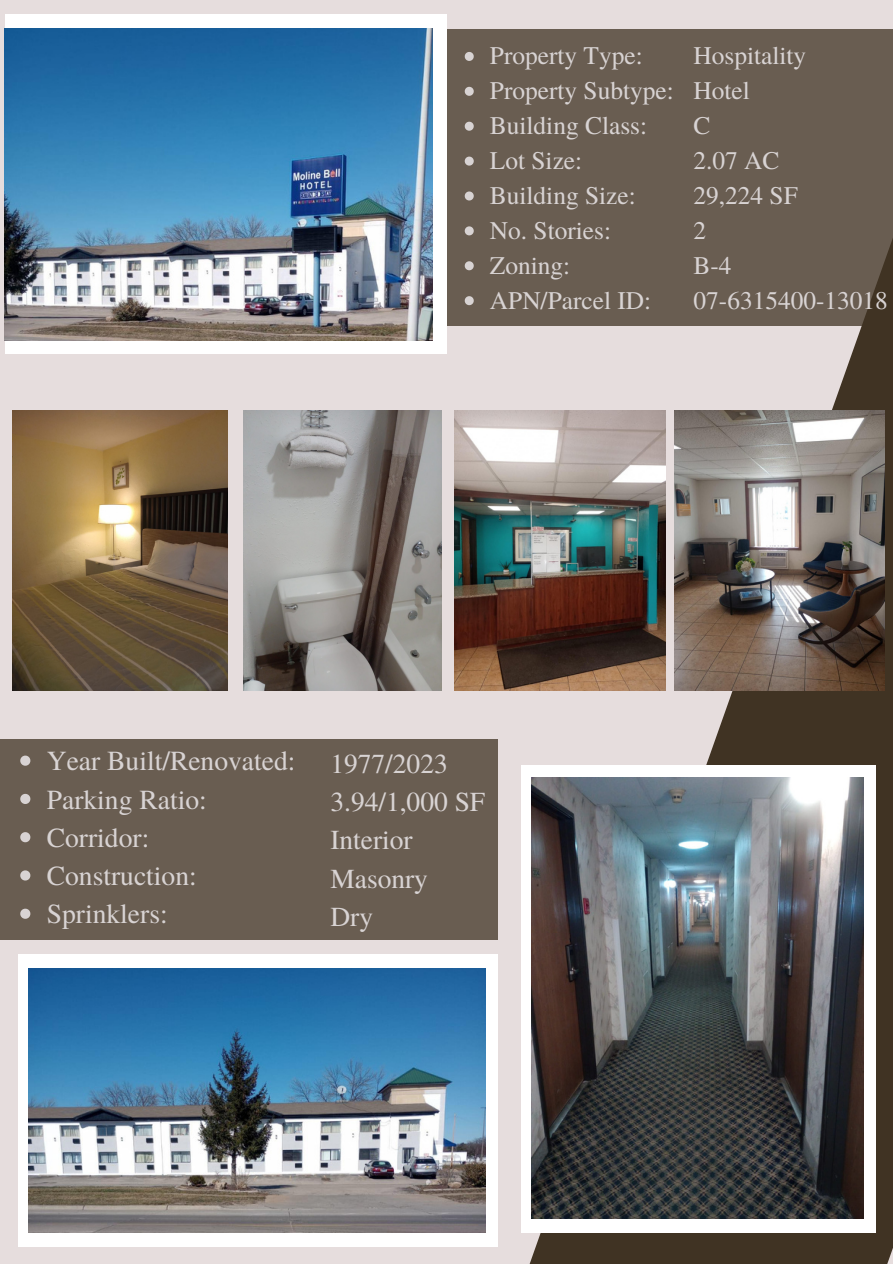
<style>
.page{position:relative;width:893px;height:1264px;background:#fff}
.page>*{position:absolute;margin:0;border:0;box-sizing:border-box;transform-origin:0 0}
.t1{font:27.6px "Te X Gyre Termes";color:#d8d3d3}
.t2{font:27.45px/38.2px "Te X Gyre Termes";color:#d8d3d3}
.t3{font:25.35px/34.8px "Te X Gyre Termes";color:#d8d3d3}
</style>
<div class="page">
<div style="left:0;top:0;width:892px;height:1263px;background:#e6dddd"></div>
<div style="left:5px;top:15px;width:441px;height:339px;background:#fff"></div>
<div style="left:18px;top:953px;width:479px;height:293px;background:#fff"></div>
<svg style="left:477px;top:29px;width:415px;height:1233px"></svg>
<div style="left:521px;top:765px;width:354px;height:467px;background:#fff"></div>
<img style="left:532px;top:777px;width:331px;height:441px">
<div style="left:447px;top:30px;width:445px;height:296px;background:#695d51"></div>
<div style="left:0;top:739px;width:498px;height:200px;background:#695d51"></div>
<img style="left:243px;top:410px;width:198px;height:280px">
<img style="left:674px;top:410px;width:210px;height:280px">
<img style="left:455px;top:410px;width:210px;height:280px">
<img style="left:12px;top:410px;width:215px;height:280px">
<img style="left:5px;top:28px;width:427px;height:313px">
<img style="left:28px;top:968px;width:457px;height:264px">
<svg style="left:464px;top:52px;width:9px;height:9px"></svg>
<svg style="left:464px;top:87px;width:9px;height:9px"></svg>
<svg style="left:464px;top:122px;width:9px;height:9px"></svg>
<svg style="left:464px;top:157px;width:9px;height:9px"></svg>
<svg style="left:464px;top:191px;width:9px;height:9px"></svg>
<svg style="left:464px;top:226px;width:9px;height:9px"></svg>
<svg style="left:464px;top:261px;width:9px;height:9px"></svg>
<svg style="left:464px;top:296px;width:9px;height:9px"></svg>
<svg style="left:20px;top:755px;width:10px;height:10px"></svg>
<svg style="left:20px;top:793px;width:10px;height:11px"></svg>
<svg style="left:20px;top:832px;width:10px;height:10px"></svg>
<svg style="left:20px;top:870px;width:10px;height:10px"></svg>
<svg style="left:20px;top:908px;width:10px;height:10px"></svg>
<p class="t3" style="left:490px;top:37px;width:154px">Property Type:</p>
<p class="t3" style="left:490px;top:72px;width:185px">Property Subtype:</p>
<p class="t3" style="left:490px;top:107px;width:159px">Building Class:</p>
<p class="t3" style="left:490px;top:142px;width:94px">Lot Size:</p>
<p class="t3" style="left:490px;top:177px;width:147px">Building Size:</p>
<p class="t3" style="left:490px;top:211px;width:123px">No. Stories:</p>
<p class="t3" style="left:490px;top:246px;width:82px">Zoning:</p>
<p class="t3" style="left:490px;top:281px;width:163px">APN/Parcel ID:</p>
<p class="t3" style="left:693px;top:37px;width:196px">Hospitality<br>Hotel<br>C<br>2.07 AC<br>29,224 SF<br>2<br>B-4<br>07-6315400-13018</p>
<p class="t1" style="left:47px;top:741px;width:250px">Year Built/Renovated:</p>
<p class="t1" style="left:47px;top:779px;width:161px">Parking Ratio:</p>
<p class="t1" style="left:47px;top:817px;width:104px">Corridor:</p>
<p class="t1" style="left:47px;top:855px;width:151px">Construction:</p>
<p class="t1" style="left:47px;top:894px;width:122px">Sprinklers:</p>
<h1 class="t2" style="left:330px;top:743px;width:156px">1977/2023<br>3.94/1,000 SF<br>Interior<br>Masonry<br>Dry</h1>
</div>
